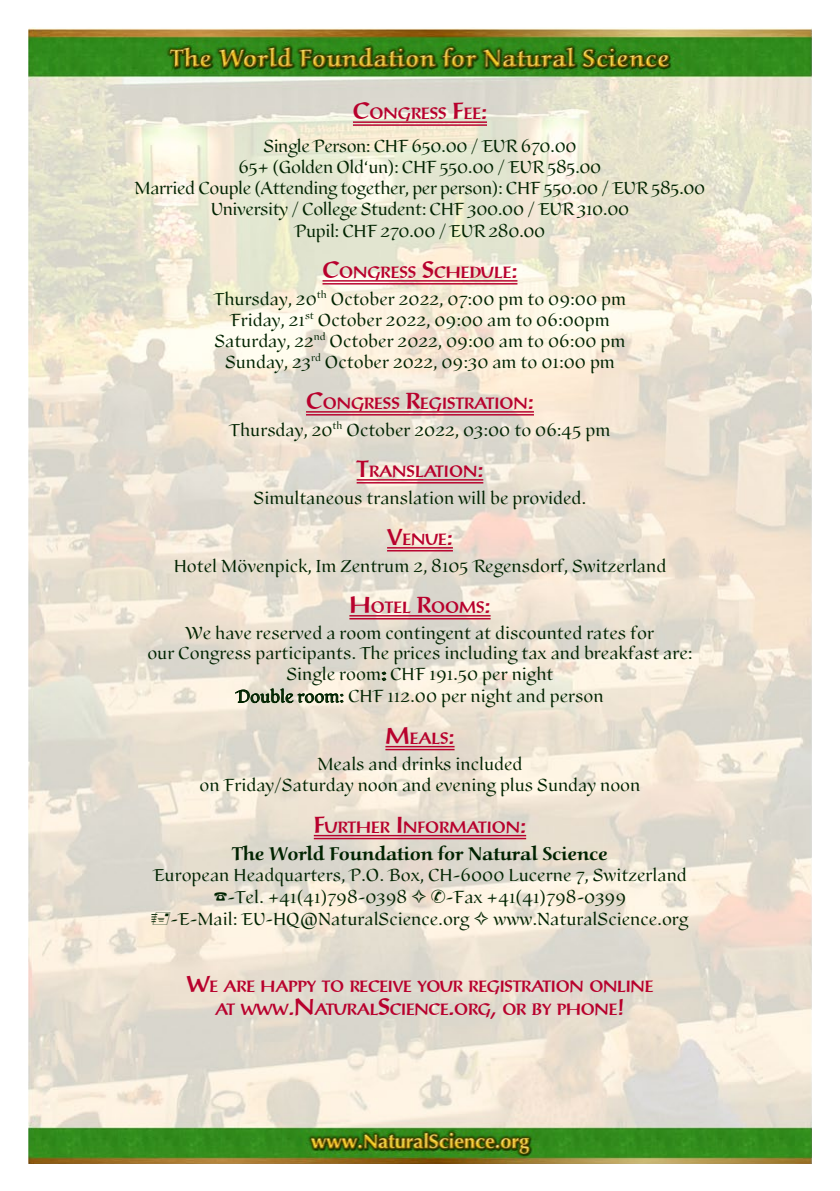
<style>
.page{position:relative;width:840px;height:1191px;background:#fff}
.page>*{position:absolute;margin:0;border:0;box-sizing:border-box;transform-origin:0 0}
.t1{font:19px/21px "Scrivano";color:#002300;text-align:center}
.t2{font:19px/21.2px "Scrivano";letter-spacing:-.02em;color:#002300;text-align:center}
.t3{font:700 19px "URW Alcuin T";color:#002300}
.t4{font:700 16.2px/23px "Prose Antique";color:#b8012d}
.s1{font-size:23px}
.s2{font-family:"Scrivano Bold Cyrillic";font-weight:700}
</style>
<div class="page">
<img style="left:28px;top:28px;width:783px;height:1135px">
<hr style="left:353px;top:121px;width:133px;height:2px;background:#b8012d">
<hr style="left:353px;top:124px;width:133px;height:2px;background:#b8012d">
<hr style="left:322px;top:280px;width:195px;height:2px;background:#b8012d">
<hr style="left:322px;top:283px;width:195px;height:1px;background:#b8012d">
<hr style="left:306px;top:411px;width:227px;height:1px;background:#b8012d">
<hr style="left:306px;top:414px;width:227px;height:1px;background:#b8012d">
<hr style="left:356px;top:479px;width:127px;height:1px;background:#b8012d">
<hr style="left:356px;top:482px;width:127px;height:1px;background:#b8012d">
<hr style="left:387px;top:547px;width:65px;height:1px;background:#b8012d">
<hr style="left:387px;top:550px;width:65px;height:1px;background:#b8012d">
<hr style="left:349px;top:615px;width:141px;height:1px;background:#b8012d">
<hr style="left:349px;top:618px;width:141px;height:1px;background:#b8012d">
<hr style="left:385px;top:746px;width:69px;height:1px;background:#b8012d">
<hr style="left:385px;top:749px;width:69px;height:1px;background:#b8012d">
<hr style="left:313px;top:835px;width:213px;height:1px;background:#b8012d">
<hr style="left:313px;top:838px;width:213px;height:1px;background:#b8012d">
<svg style="left:214px;top:892px;width:13px;height:8px"></svg>
<svg style="left:412px;top:889px;width:13px;height:14px"></svg>
<svg style="left:431px;top:889px;width:14px;height:14px"></svg>
<svg style="left:151px;top:912px;width:19px;height:12px"></svg>
<svg style="left:474px;top:911px;width:14px;height:14px"></svg>
<p class="t4" style="left:353px;top:102px;width:135px"><span class="s1">C</span>ONGRESS <span class="s1">F</span>EE<span class="s1">:</span></p>
<p class="t2" style="left:135px;top:135px;width:572px">Single Person: CHF 650.00 / EUR 670.00<br>65+ (Golden Old‘un): CHF 550.00 / EUR 585.00<br>Married Couple (Attending together, per person): CHF 550.00 / EUR 585.00<br>University / College Student: CHF 300.00 / EUR 310.00<br>Pupil: CHF 270.00 / EUR 280.00</p>
<p class="t4" style="left:322px;top:260px;width:196px"><span class="s1">C</span>ONGRESS <span class="s1">S</span>CHEDULE<span class="s1">:</span></p>
<p class="t1" style="left:214px;top:288px;width:413px">Thursday, 20<sup>th</sup> October 2022, 07:00 pm to 09:00 pm Friday, 21<sup>st</sup> October 2022, 09:00 am to 06:00pm Saturday, 22<sup>nd</sup> October 2022, 09:00 am to 06:00 pm Sunday, 23<sup>rd</sup> October 2022, 09:30 am to 01:00 pm</p>
<p class="t4" style="left:306px;top:391px;width:229px"><span class="s1">C</span>ONGRESS <span class="s1">R</span>EGISTRATION<span class="s1">:</span></p>
<p class="t1" style="left:229px;top:419px;width:382px">Thursday, 20<sup>th</sup> October 2022, 03:00 to 06:45 pm</p>
<p class="t4" style="left:356px;top:459px;width:128px"><span class="s1">T</span>RANSLATION<span class="s1">:</span></p>
<p class="t1" style="left:253px;top:487px;width:334px">Simultaneous translation will be provided.</p>
<p class="t4" style="left:387px;top:527px;width:67px"><span class="s1">V</span>ENUE<span class="s1">:</span></p>
<p class="t1" style="left:173px;top:555px;width:494px">Hotel Mövenpick, Im Zentrum 2, 8105 Regensdorf, Switzerland</p>
<p class="t4" style="left:349px;top:595px;width:143px"><span class="s1">H</span> OTEL <span class="s1">R</span>OOMS<span class="s1">:</span></p>
<p class="t1" style="left:147px;top:622px;width:546px">We have reserved a room contingent at discounted rates for<br>our Congress participants. The prices including tax and breakfast are:<br>Single room<span class="s2">:</span> CHF 191.50 per night<br>Double room: CHF 112.00 per night and person</p>
<p class="t4" style="left:385px;top:726px;width:71px"><span class="s1">M</span>EALS<span class="s1">:</span></p>
<p class="t1" style="left:199px;top:754px;width:442px">Meals and drinks included<br>on Friday/Saturday noon and evening plus Sunday noon</p>
<p class="t4" style="left:313px;top:815px;width:214px"><span class="s1">F</span>URTHER <span class="s1">I</span> NFORMATION<span class="s1">:</span></p>
<p class="t3" style="left:232px;top:843px;width:377px">The World Foundation for Natural Science</p>
<p class="t1" style="left:227px;top:864px;width:460px;line-height:22px;text-align:left;text-indent:-74px">European Headquarters, P.O. Box, CH-6000 Lucerne 7, Switzerland -Tel. +41(41)798-0398</p>
<p class="t1" style="left:170px;top:886px;width:457px;line-height:22px;text-align:left;text-indent:275px">-Fax +41(41)798-0399 -E-Mail: EU-HQ@NaturalScience.org</p>
<p class="t1" style="left:493px;top:908px;width:196px">www.NaturalScience.org</p>
<p class="t4" style="left:215px;top:974px;width:439px;text-indent:-28px"><span class="s1">W</span>E ARE HAPPY TO RECEIVE YOUR REGISTRATION ONLINE<br>AT WWW</p>
<p class="t4" style="left:288px;top:997px;width:338px"><span class="s1">.N</span>ATURAL<span class="s1">S</span>CIENCE<span class="s1">.</span>ORG<span class="s1">,</span> OR BY PHONE<span class="s1">!</span></p>
</div>
